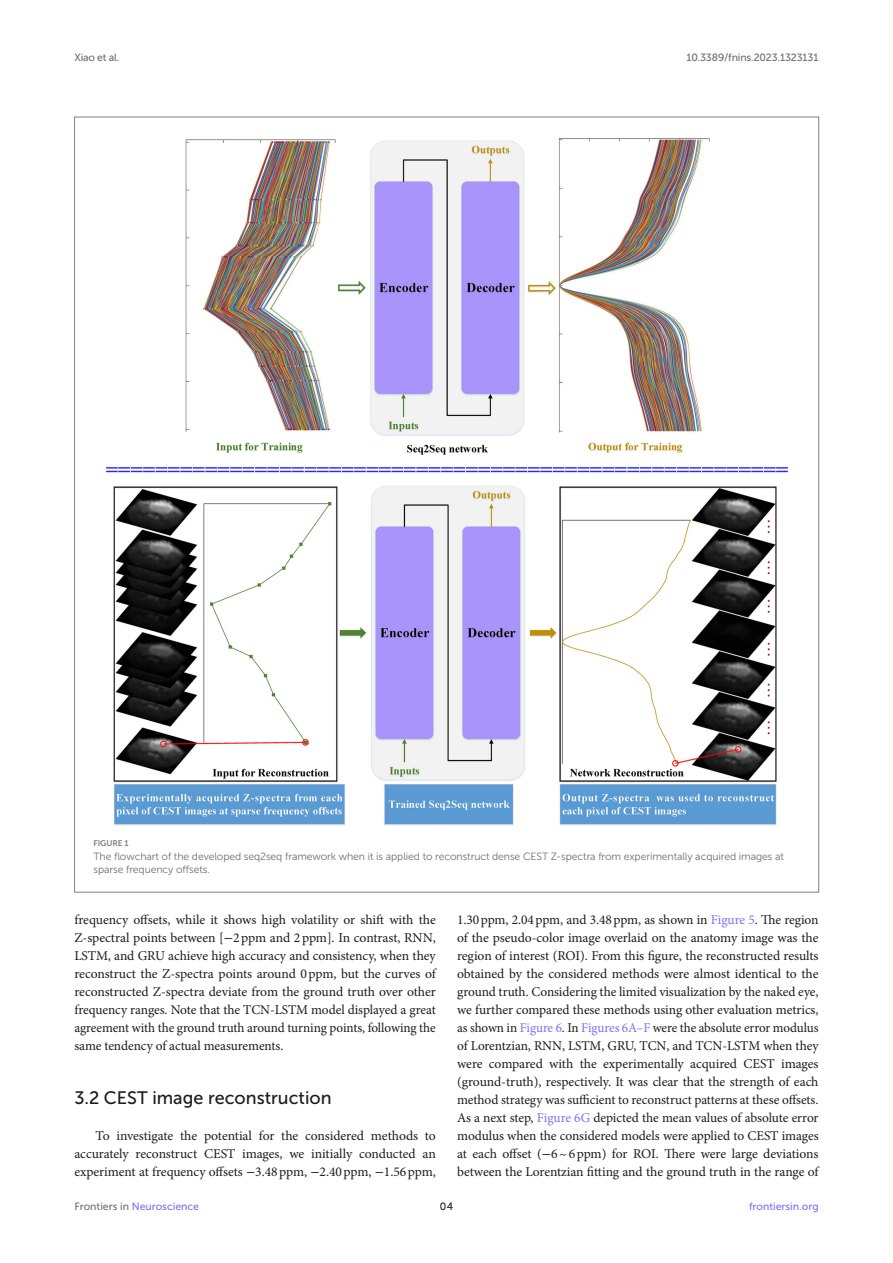
<style>
.page{position:relative;width:893px;height:1263px;background:#fff}
.page>*{position:absolute;margin:0;border:0;box-sizing:border-box;transform-origin:0 0}
.HEAD_2{font:18px "Museo Sans 500";color:#1b1c1b}
.TEXT_FLUSH{font:13.5px/18px "Minion Pro";letter-spacing:-.005em;color:#1b1c1b;text-align:justify}
.FIG_LEG{font:10.5px/13.5px "Museo Sans 300";letter-spacing:-.01em;color:#706f70}
.t1{font:10.5px "Museo Sans 500";color:#856df0}
.t2{font:10.5px "Museo Sans 500";letter-spacing:-.015em;color:#706f70}
.t3{font:10.5px "Museo Sans 500";color:#1b1c1b}
.FIG_HD{font:8.25px "Museo Sans 700";letter-spacing:-.01em;color:#7e7f7f}
.s1{font-family:"STIX General"}
.s2{color:#856df0}
.s3{color:#706f70}
</style>
<div class="page">
<img style="left:106px;top:138px;width:682px;height:688px">
<p class="t2" style="left:74px;top:51px;width:47px">Xiao et al.</p>
<p class="t2" style="left:686px;top:51px;width:134px">10.3389/fnins.2023.1323131</p>
<p class="FIG_HD" style="left:94px;top:839px;width:37px">FIGURE 1</p>
<p class="FIG_LEG" style="left:94px;top:849px;width:692px">The flowchart of the developed seq2seq framework when it is applied to reconstruct dense CEST Z-spectra from experimentally acquired images at sparse frequency offsets.</p>
<p class="TEXT_FLUSH" style="left:74px;top:911px;width:363px">frequency offsets, while it shows high volatility or shift with the Z-spectral points between [<span class="s1">−</span>2ppm and 2ppm]. In contrast, RNN, LSTM, and GRU achieve high accuracy and consistency, when they reconstruct the Z-spectra points around 0ppm, but the curves of reconstructed Z-spectra deviate from the ground truth over other frequency ranges. Note that the TCN-LSTM model displayed a great agreement with the ground truth around turning points, following the same tendency of actual measurements.</p>
<p class="HEAD_2" style="left:74px;top:1088px;width:259px">3.2 CEST image reconstruction</p>
<p class="TEXT_FLUSH" style="left:74px;top:1127px;width:363px;text-indent:21px">To investigate the potential for the considered methods to accurately reconstruct CEST images, we initially conducted an experiment at frequency offsets <span class="s1">−</span>3.48ppm, <span class="s1">−</span>2.40ppm, <span class="s1">−</span>1.56ppm,</p>
<p class="TEXT_FLUSH" style="left:457px;top:911px;width:363px">1.30ppm, 2.04ppm, and 3.48ppm, as shown in <span class="s2">Figure 5</span>. The region of the pseudo-color image overlaid on the anatomy image was the region of interest (ROI). From this figure, the reconstructed results obtained by the considered methods were almost identical to the ground truth. Considering the limited visualization by the naked eye, we further compared these methods using other evaluation metrics, as shown in <span class="s2">Figure 6</span>. In <span class="s2">Figures 6A–F</span> were the absolute error modulus of Lorentzian, RNN, LSTM, GRU, TCN, and TCN-LSTM when they were compared with the experimentally acquired CEST images (ground-truth), respectively. It was clear that the strength of each method strategy was sufficient to reconstruct patterns at these offsets.<br>As a next step, <span class="s2">Figure 6G</span> depicted the mean values of absolute error modulus when the considered models were applied to CEST images at each offset (<span class="s1">−</span>6~6ppm) for ROI. There were large deviations between the Lorentzian fitting and the ground truth in the range of</p>
<p class="t1" style="left:74px;top:1200px;width:126px"><span class="s3">Frontiers in</span> Neuroscience</p>
<p class="t3" style="left:440px;top:1200px;width:15px">04</p>
<p class="t1" style="left:749px;top:1200px;width:71px">frontiersin.org</p>
</div>
